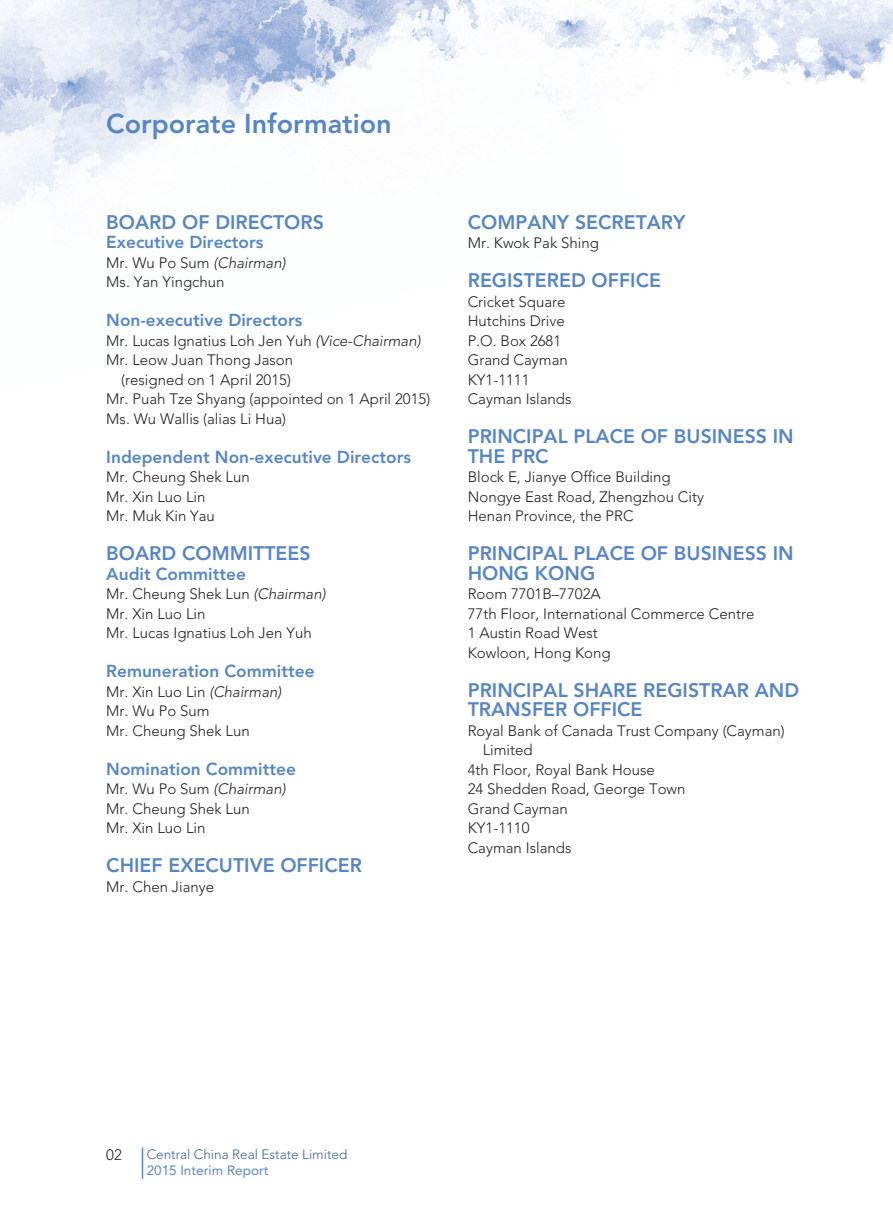
<style>
.page{position:relative;width:893px;height:1212px;background:#fff}
.page>*{position:absolute;margin:0;border:0;box-sizing:border-box;transform-origin:0 0}
.t1{font:800 27px "Avenir LT Std";color:#5786c5}
._01_H1{font:800 19.5px "Avenir LT Std";color:#5786c5}
._02_H2{font:800 17.25px "Avenir LT Std";color:#5786c5}
._00_txt{font:300 15px "Avenir LT Std";color:#231f20}
.t2{font:300 13.5px "Avenir LT Std";color:#406597}
.t3{font:13.5px "Avenir LT Std";color:#5786c5}
.s1{font-style:italic}
</style>
<div class="page">
<img style="left:0;top:0;width:893px;height:1179px">
<hr style="left:142px;top:1147px;width:1px;height:32px;background:#5786c5">
<p class="t1" style="left:106px;top:108px;width:287px">Corporate Information</p>
<p class="_01_H1" style="left:106px;top:210px;width:219px">BOARD OF DIRECTORS</p>
<p class="_02_H2" style="left:106px;top:232px;width:159px">Executive Directors</p>
<p class="_00_txt" style="left:106px;top:254px;width:181px">Mr. Wu Po Sum <span class="s1">(Chairman)</span></p>
<p class="_00_txt" style="left:106px;top:273px;width:120px">Ms. Yan Yingchun</p>
<p class="_02_H2" style="left:106px;top:310px;width:198px">Non-executive Directors</p>
<p class="_00_txt" style="left:106px;top:332px;width:316px">Mr. Lucas Ignatius Loh Jen Yuh <span class="s1">(Vice-Chairman)</span></p>
<p class="_00_txt" style="left:106px;top:351px;width:188px">Mr. Leow Juan Thong Jason</p>
<p class="_00_txt" style="left:121px;top:371px;width:171px">(resigned on 1 April 2015)</p>
<p class="_00_txt" style="left:106px;top:390px;width:325px">Mr. Puah Tze Shyang (appointed on 1 April 2015)</p>
<p class="_00_txt" style="left:106px;top:410px;width:181px">Ms. Wu Wallis (alias Li Hua)</p>
<p class="_02_H2" style="left:106px;top:447px;width:306px">Independent Non-executive Directors</p>
<p class="_00_txt" style="left:106px;top:468px;width:145px">Mr. Cheung Shek Lun</p>
<p class="_00_txt" style="left:106px;top:488px;width:101px">Mr. Xin Luo Lin</p>
<p class="_00_txt" style="left:106px;top:507px;width:110px">Mr. Muk Kin Yau</p>
<p class="_01_H1" style="left:106px;top:542px;width:206px">BOARD COMMITTEES</p>
<p class="_02_H2" style="left:106px;top:564px;width:141px">Audit Committee</p>
<p class="_00_txt" style="left:106px;top:585px;width:221px">Mr. Cheung Shek Lun <span class="s1">(Chairman)</span></p>
<p class="_00_txt" style="left:106px;top:605px;width:101px">Mr. Xin Luo Lin</p>
<p class="_00_txt" style="left:106px;top:624px;width:207px">Mr. Lucas Ignatius Loh Jen Yuh</p>
<p class="_02_H2" style="left:106px;top:661px;width:210px">Remuneration Committee</p>
<p class="_00_txt" style="left:106px;top:683px;width:177px">Mr. Xin Luo Lin <span class="s1">(Chairman)</span></p>
<p class="_00_txt" style="left:106px;top:702px;width:105px">Mr. Wu Po Sum</p>
<p class="_00_txt" style="left:106px;top:722px;width:145px">Mr. Cheung Shek Lun</p>
<p class="_02_H2" style="left:106px;top:759px;width:191px">Nomination Committee</p>
<p class="_00_txt" style="left:106px;top:780px;width:181px">Mr. Wu Po Sum <span class="s1">(Chairman)</span></p>
<p class="_00_txt" style="left:106px;top:800px;width:145px">Mr. Cheung Shek Lun</p>
<p class="_00_txt" style="left:106px;top:819px;width:101px">Mr. Xin Luo Lin</p>
<p class="_01_H1" style="left:106px;top:854px;width:257px">CHIEF EXECUTIVE OFFICER</p>
<p class="_00_txt" style="left:106px;top:878px;width:109px">Mr. Chen Jianye</p>
<p class="_01_H1" style="left:468px;top:210px;width:219px">COMPANY SECRETARY</p>
<p class="_00_txt" style="left:468px;top:234px;width:133px">Mr. Kwok Pak Shing</p>
<p class="_01_H1" style="left:468px;top:269px;width:195px">REGISTERED OFFICE</p>
<p class="_00_txt" style="left:468px;top:293px;width:99px">Cricket Square</p>
<p class="_00_txt" style="left:468px;top:312px;width:98px">Hutchins Drive</p>
<p class="_00_txt" style="left:468px;top:332px;width:95px">P.O. Box 2681</p>
<p class="_00_txt" style="left:468px;top:351px;width:102px">Grand Cayman</p>
<p class="_00_txt" style="left:468px;top:371px;width:63px">KY1-1111</p>
<p class="_00_txt" style="left:468px;top:390px;width:105px">Cayman Islands</p>
<p class="_01_H1" style="left:468px;top:425px;width:328px">PRINCIPAL PLACE OF BUSINESS IN</p>
<p class="_01_H1" style="left:468px;top:444px;width:82px">THE PRC</p>
<p class="_00_txt" style="left:468px;top:468px;width:204px">Block E, Jianye Office Building</p>
<p class="_00_txt" style="left:468px;top:488px;width:238px">Nongye East Road, Zhengzhou City</p>
<p class="_00_txt" style="left:468px;top:507px;width:167px">Henan Province, the PRC</p>
<p class="_01_H1" style="left:468px;top:542px;width:328px">PRINCIPAL PLACE OF BUSINESS IN</p>
<p class="_01_H1" style="left:468px;top:561px;width:129px">HONG KONG</p>
<p class="_00_txt" style="left:468px;top:585px;width:135px">Room 7701B–7702A</p>
<p class="_00_txt" style="left:468px;top:605px;width:288px">77th Floor, International Commerce Centre</p>
<p class="_00_txt" style="left:468px;top:624px;width:132px">1 Austin Road West</p>
<p class="_00_txt" style="left:468px;top:644px;width:144px">Kowloon, Hong Kong</p>
<p class="_01_H1" style="left:468px;top:678px;width:333px">PRINCIPAL SHARE REGISTRAR AND</p>
<p class="_01_H1" style="left:468px;top:698px;width:176px">TRANSFER OFFICE</p>
<p class="_00_txt" style="left:468px;top:722px;width:318px">Royal Bank of Canada Trust Company (Cayman)</p>
<p class="_00_txt" style="left:483px;top:741px;width:51px">Limited</p>
<p class="_00_txt" style="left:468px;top:761px;width:189px">4th Floor, Royal Bank House</p>
<p class="_00_txt" style="left:468px;top:780px;width:219px">24 Shedden Road, George Town</p>
<p class="_00_txt" style="left:468px;top:800px;width:102px">Grand Cayman</p>
<p class="_00_txt" style="left:468px;top:819px;width:63px">KY1-1110</p>
<p class="_00_txt" style="left:468px;top:839px;width:105px">Cayman Islands</p>
<p class="_00_txt" style="left:106px;top:1146px;width:17px">02</p>
<p class="t2" style="left:147px;top:1146px;width:202px">Central China Real Estate Limited</p>
<p class="t3" style="left:147px;top:1163px;width:123px">2015 Interim Report</p>
</div>
